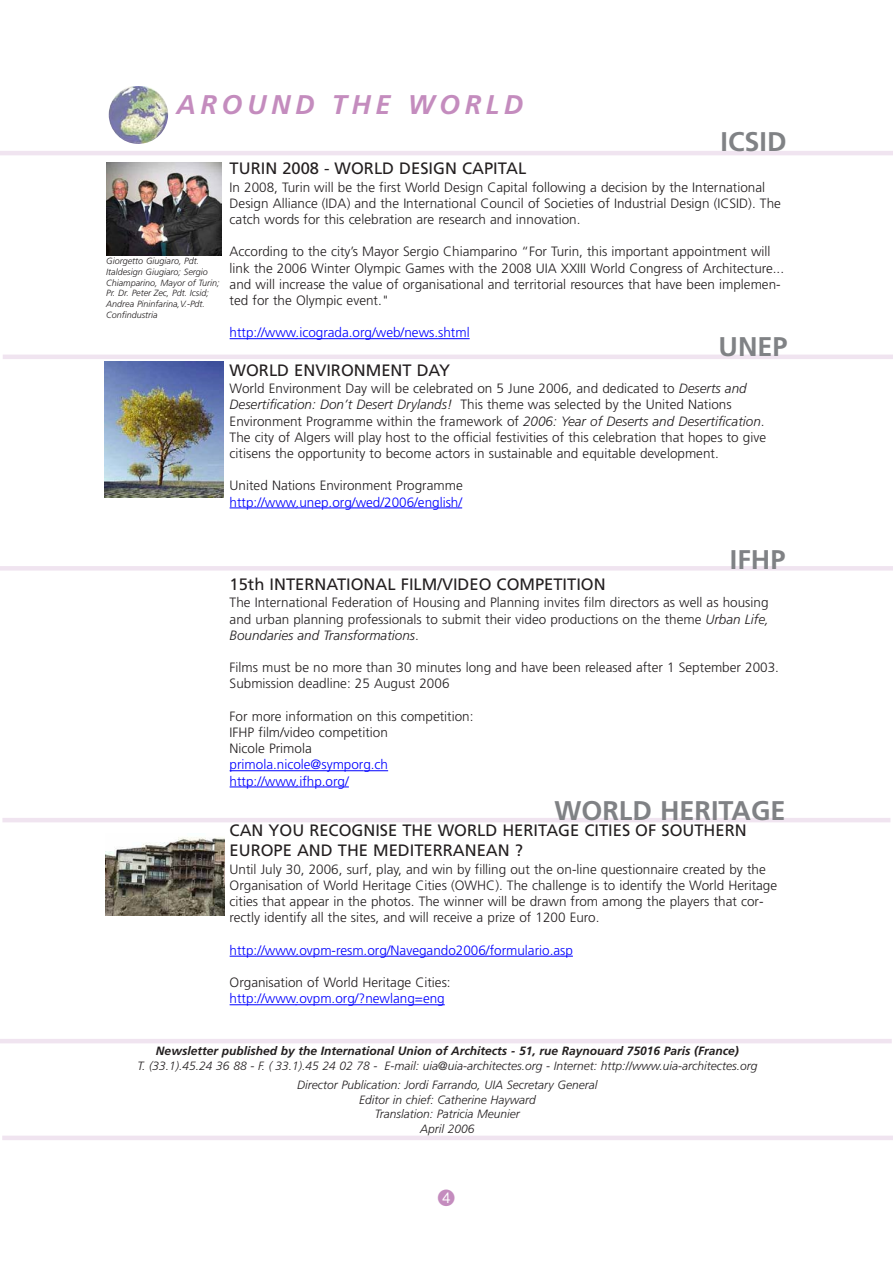
<style>
.page{position:relative;width:893px;height:1263px;background:#fff}
.page>*{position:absolute;margin:0;border:0;box-sizing:border-box;transform-origin:0 0}
.t1{font:700 27px "Frutiger";color:#808285}
.t2{font:italic 700 27px "Frutiger";letter-spacing:.165em;color:#c48cbe}
.t3{font:22.5px "Circle Frame Neg";color:#c48cbe}
.t4{font:16.5px/19.8px "Frutiger";color:#231f20}
.t5{font:300 13.5px/16.2px "Frutiger";color:#231f20}
.t6{font:300 13.5px/16.2px "Frutiger";color:#00f}
.t7{font:italic 300 12px/14.4px "Frutiger";color:#231f20;text-align:center}
.t8{font:italic 700 12px "Frutiger";color:#231f20}
.t9{font:italic 300 9px/10.8px "Frutiger";color:#231f20}
.s1{font-style:italic}
</style>
<div class="page">
<hr style="left:0;top:151px;width:893px;height:4px;background:#f0e4f0">
<hr style="left:230px;top:338px;width:66px;height:1px;background:#00f">
<hr style="left:296px;top:338px;width:69px;height:1px;background:#00f">
<hr style="left:365px;top:338px;width:105px;height:1px;background:#00f">
<hr style="left:230px;top:508px;width:66px;height:1px;background:#00f">
<hr style="left:296px;top:508px;width:48px;height:1px;background:#00f">
<hr style="left:344px;top:508px;width:118px;height:1px;background:#00f">
<hr style="left:230px;top:770px;width:133px;height:1px;background:#00f">
<svg style="left:363px;top:770px;width:25px;height:1px"></svg>
<hr style="left:230px;top:787px;width:66px;height:1px;background:#00f">
<hr style="left:296px;top:787px;width:42px;height:1px;background:#00f">
<hr style="left:230px;top:956px;width:66px;height:1px;background:#00f">
<hr style="left:296px;top:956px;width:45px;height:1px;background:#00f">
<hr style="left:340px;top:956px;width:39px;height:1px;background:#00f">
<hr style="left:379px;top:956px;width:127px;height:1px;background:#00f">
<hr style="left:506px;top:956px;width:67px;height:1px;background:#00f">
<hr style="left:230px;top:1004px;width:66px;height:1px;background:#00f">
<hr style="left:296px;top:1004px;width:51px;height:1px;background:#00f">
<hr style="left:347px;top:1004px;width:98px;height:1px;background:#00f">
<hr style="left:3px;top:355px;width:890px;height:4px;background:#f0e4f0">
<img style="left:109px;top:86px;width:59px;height:58px;border-radius:50%">
<div style="left:0;top:566px;width:893px;height:5px;background:#f0e4f0"></div>
<hr style="left:2px;top:818px;width:888px;height:4px;background:#f0e4f0">
<img style="left:105px;top:361px;width:119px;height:136px">
<img style="left:106px;top:837px;width:119px;height:78px">
<img style="left:107px;top:162px;width:115px;height:93px">
<hr style="left:0;top:1039px;width:892px;height:4px;background:#f0e4f0">
<hr style="left:2px;top:1136px;width:891px;height:4px;background:#f0e4f0">
<h1 class="t2" style="left:177px;top:93px;width:348px">AROUND THE WORLD</h1>
<h1 class="t1" style="left:721px;top:131px;width:68px">ICSID</h1>
<p class="t9" style="left:106px;top:256px;width:115px">Giorgetto Giugiaro, Pdt.<br>Italdesign Giugiaro; Sergio<br>Chiamparino, Mayor of Turin;<br>Pr. Dr. Peter Zec, Pdt. Icsid;<br>Andrea Pininfarina,V.-Pdt.<br>Confindustria</p>
<p class="t4" style="left:230px;top:160px;width:298px">TURIN 2008 - WORLD DESIGN CAPITAL</p>
<p class="t5" style="left:230px;top:180px;width:553px">In 2008, Turin will be the first World Design Capital following a decision by the International<br>Design Alliance (IDA) and the International Council of Societies of Industrial Design (ICSID). The catch words for this celebration are research and innovation.</p>
<p class="t5" style="left:230px;top:245px;width:556px">According to the city’s Mayor Sergio Chiamparino “For Turin, this important appointment will link the 2006 Winter Olympic Games with the 2008 UIA XXIII World Congress of Architecture... and will increase the value of organisational and territorial resources that have been implemen&shy;ted for the Olympic event."</p>
<p class="t6" style="left:230px;top:326px;width:242px">http://www.icograda.org/web/news.shtml</p>
<p class="t4" style="left:230px;top:361px;width:222px">WORLD ENVIRONMENT DAY</p>
<p class="t5" style="left:230px;top:381px;width:538px">World Environment Day will be celebrated on 5 June 2006, and dedicated to <span class="s1">Deserts and Desertification: Don’t Desert Drylands!</span> This theme was selected by the United Nations Environment Programme within the framework of <span class="s1">2006: Year of Deserts and Desertification</span>.<br>The city of Algers will play host to the official festivities of this celebration that hopes to give citisens the opportunity to become actors in sustainable and equitable development.</p>
<p class="t5" style="left:230px;top:479px;width:235px">United Nations Environment Programme</p>
<p class="t6" style="left:230px;top:495px;width:234px">http://www.unep.org/wed/2006/english/</p>
<h1 class="t1" style="left:718px;top:336px;width:71px">UNEP</h1>
<h1 class="t1" style="left:730px;top:548px;width:57px">IFHP</h1>
<p class="t4" style="left:230px;top:575px;width:378px">15th INTERNATIONAL FILM/VIDEO COMPETITION</p>
<p class="t5" style="left:230px;top:596px;width:541px;text-align:justify">The International Federation of Housing and Planning invites film directors as well as housing and urban planning professionals to submit their video productions on the theme <span class="s1">Urban Life, Boundaries and Transformations</span>.</p>
<p class="t5" style="left:230px;top:660px;width:551px">Films must be no more than 30 minutes long and have been released after 1 September 2003.<br>Submission deadline: 25 August 2006</p>
<p class="t5" style="left:230px;top:709px;width:245px">For more information on this competition:<br>IFHP film/video competition<br>Nicole Primola</p>
<p class="t6" style="left:230px;top:758px;width:160px">primola.nicole@symporg.ch http://www.ifhp.org/</p>
<p class="t4" style="left:230px;top:822px;width:519px">CAN YOU RECOGNISE THE WORLD HERITAGE CITIES OF SOUTHERN<br>EUROPE AND THE MEDITERRANEAN ?</p>
<p class="t5" style="left:230px;top:862px;width:549px">Until July 30, 2006, surf, play, and win by filling out the on-line questionnaire created by the Organisation of World Heritage Cities (OWHC). The challenge is to identify the World Heritage cities that appear in the photos. The winner will be drawn from among the players that cor&shy;rectly identify all the sites, and will receive a prize of 1200 Euro.</p>
<p class="t6" style="left:230px;top:943px;width:345px">http://www.ovpm-resm.org/Navegando2006/formulario.asp</p>
<p class="t5" style="left:230px;top:975px;width:223px">Organisation of World Heritage Cities:</p>
<p class="t6" style="left:230px;top:992px;width:217px">http://www.ovpm.org/?newlang=eng</p>
<h1 class="t1" style="left:554px;top:799px;width:233px">WORLD HERITAGE</h1>
<p class="t8" style="left:156px;top:1046px;width:584px">Newsletter published by the International Union of Architects - 51, rue Raynouard 75016 Paris (France)</p>
<p class="t7" style="left:138px;top:1056px;width:621px;line-height:19.8px">T. (33.1).45.24 36 88 - F. ( 33.1).45 24 02 78 - E-mail: uia@uia-architectes.org - Internet: http://www.uia-architectes.org<br>Director Publication: Jordi Farrando, UIA Secretary General</p>
<p class="t7" style="left:359px;top:1093px;width:178px">Editor in chief: Catherine Hayward<br>Translation: Patricia Meunier<br>April 2006</p>
<h2 class="t3" style="left:437px;top:1185px;width:21px">4</h2>
</div>
